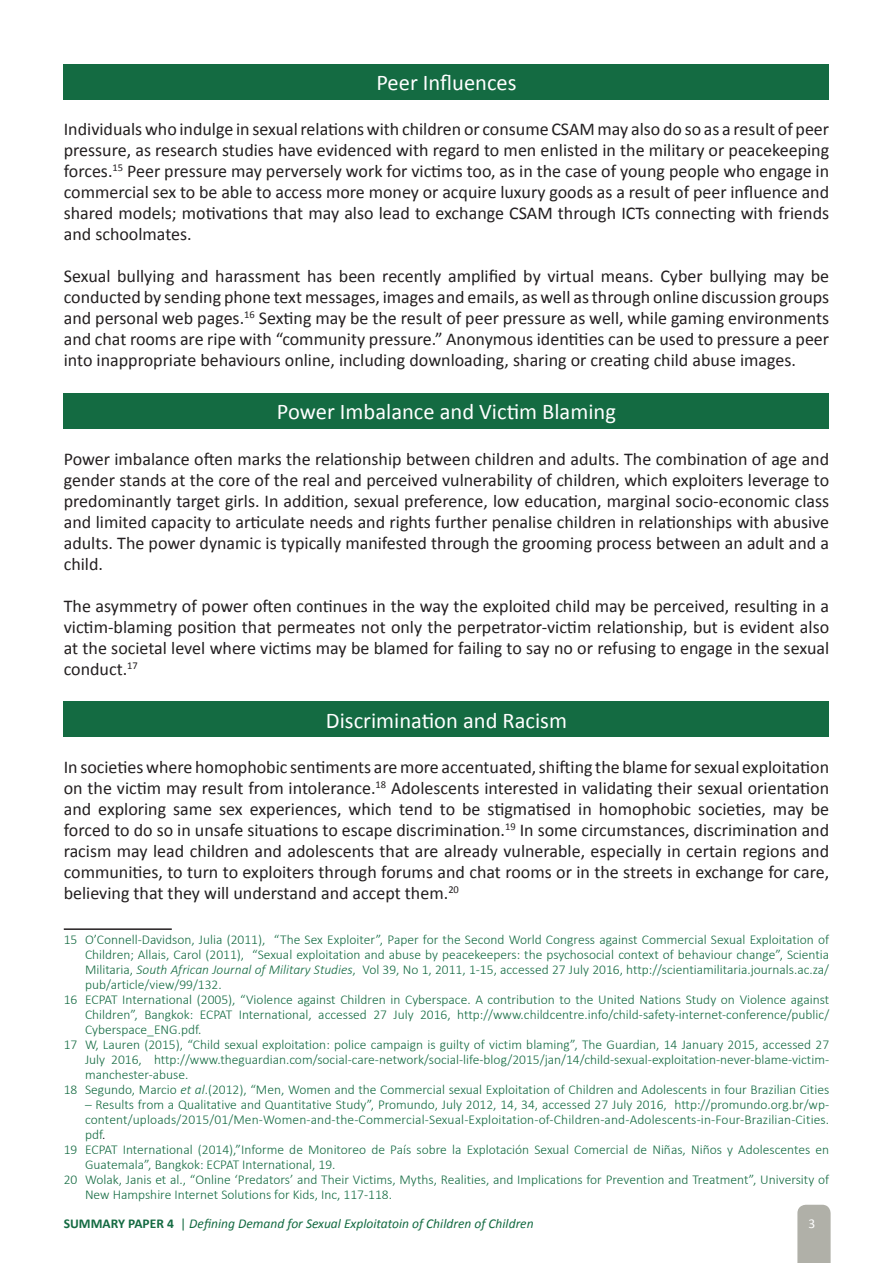
<style>
.page{position:relative;width:893px;height:1263px;background:#fff}
.page>*{position:absolute;margin:0;border:0;box-sizing:border-box;transform-origin:0 0}
.t1{font:22.5px "Calibri";color:#fff}
.t2{font:18px/21px "Calibri";color:#231f20;text-align:justify}
.footnote{font:300 13.5px/15px "Calibri";color:#146b42;text-align:justify}
.Footnote_Text_Texto{font:300 13.5px/15px "Calibri";color:#146b42;text-align:justify}
.t3{font:italic 13.5px "Calibri";color:#146b42}
.t4{font:13.5px "Calibri";color:#fff}
.s1{font-style:italic}
.s2{color:#00000a}
.s3{font-weight:700;font-style:normal}
.s4{font-style:normal}
</style>
<div class="page">
<svg style="left:797px;top:1205px;width:34px;height:58px"></svg>
<div style="left:64px;top:64px;width:765px;height:35px;background:#146b42"></div>
<div style="left:64px;top:393px;width:765px;height:36px;background:#146b42"></div>
<div style="left:64px;top:702px;width:765px;height:35px;background:#146b42"></div>
<hr style="left:64px;top:928px;width:108px;height:2px;background:#231f20">
<p class="t1" style="left:376px;top:68px;width:142px">Peer Influences</p>
<p class="t2" style="left:64px;top:119px;width:767px">Individuals who indulge in sexual relations with children or consume CSAM may also do so as a result of peer pressure, as research studies have evidenced with regard to men enlisted in the military or peacekeeping forces.<sup>15</sup> Peer pressure may perversely work for victims too, as in the case of young people who engage in commercial sex to be able to access more money or acquire luxury goods as a result of peer influence and shared models; motivations that may also lead to exchange CSAM through ICTs connecting with friends and schoolmates.</p>
<p class="t2" style="left:64px;top:266px;width:767px">Sexual bullying and harassment has been recently amplified by virtual means. Cyber bullying may be conducted by sending phone text messages, images and emails, as well as through online discussion groups and personal web pages.<sup>16</sup> Sexting may be the result of peer pressure as well, while gaming environments and chat rooms are ripe with “community pressure.” Anonymous identities can be used to pressure a peer into inappropriate behaviours online, including downloading, sharing or creating child abuse images.</p>
<p class="t1" style="left:277px;top:398px;width:340px">Power Imbalance and Victim Blaming</p>
<p class="t2" style="left:64px;top:448px;width:767px">Power imbalance often marks the relationship between children and adults. The combination of age and gender stands at the core of the real and perceived vulnerability of children, which exploiters leverage to predominantly target girls. In addition, sexual preference, low education, marginal socio-economic class and limited capacity to articulate needs and rights further penalise children in relationships with abusive adults. The power dynamic is typically manifested through the grooming process between an adult and a child.</p>
<p class="t2" style="left:64px;top:595px;width:767px">The asymmetry of power often continues in the way the exploited child may be perceived, resulting in a victim-blaming position that permeates not only the perpetrator-victim relationship, but is evident also at the societal level where victims may be blamed for failing to say no or refusing to engage in the sexual conduct.<sup>17</sup></p>
<p class="t1" style="left:326px;top:706px;width:243px">Discrimination and Racism</p>
<p class="t2" style="left:64px;top:757px;width:767px">In societies where homophobic sentiments are more accentuated, shifting the blame for sexual exploitation on the victim may result from intolerance.<sup>18</sup> Adolescents interested in validating their sexual orientation and exploring same sex experiences, which tend to be stigmatised in homophobic societies, may be forced to do so in unsafe situations to escape discrimination.<sup>19</sup> In some circumstances, discrimination and racism may lead children and adolescents that are already vulnerable, especially in certain regions and communities, to turn to exploiters through forums and chat rooms or in the streets in exchange for care, believing that they will understand and accept them.<sup>20</sup></p>
<p class="footnote" style="left:85px;top:932px;width:746px;text-indent:-21px">15 O’Connell-Davidson, Julia (2011), “The Sex Exploiter”, Paper for the Second World Congress against Commercial Sexual Exploitation of Children; Allais, Carol (2011), “Sexual exploitation and abuse by peacekeepers: the psychosocial context of behaviour change”, Scientia Militaria, <span class="s1">South African Journal of Military Studies</span>, Vol 39, No 1, 2011, 1-15, accessed 27 July 2016, http://scientiamilitaria.journals.ac.za/ pub/article/view/99/132.</p>
<p class="footnote" style="left:85px;top:992px;width:746px;text-indent:-21px">16 ECPAT International (2005), “Violence against Children in Cyberspace. A contribution to the United Nations Study on Violence against Children”, Bangkok: ECPAT International, accessed 27 July 2016, http://www.childcentre.info/child-safety-internet-conference/public/ Cyberspace_ENG.pdf.</p>
<p class="footnote" style="left:85px;top:1037px;width:746px;text-indent:-21px">17 W, Lauren (2015), “Child sexual exploitation: police campaign is guilty of victim blaming”, The Guardian, 14 January 2015, accessed 27<br>July 2016, http://www.theguardian.com/social-care-network/social-life-blog/2015/jan/14/child-sexual-exploitation-never-blame-victim&shy;manchester-abuse.</p>
<p class="Footnote_Text_Texto" style="left:64px;top:1082px;width:767px">18 Segundo, Marcio <span class="s1">et al</span>.(2012), “Men, Women and the Commercial sexual Exploitation of Children and Adolescents in four Brazilian Cities</p>
<p class="Footnote_Text_Texto" style="left:85px;top:1097px;width:746px">– Results from a Qualitative and Quantitative Study”, Promundo, July 2012, 14, 34, accessed 27 July 2016, http://promundo.org.br/wp&shy;content/uploads/2015/01/Men-Women-and-the-Commercial-Sexual-Exploitation-of-Children-and-Adolescents-in-Four-Brazilian-Cities. pdf<span class="s2">.</span></p>
<p class="footnote" style="left:85px;top:1142px;width:746px;text-indent:-21px">19 ECPAT International (2014),”Informe de Monitoreo de País sobre la Explotación Sexual Comercial de Niñas, Niños y Adolescentes en<br>Guatemala”, Bangkok: ECPAT International, 19.</p>
<p class="footnote" style="left:85px;top:1172px;width:746px;text-indent:-21px">20 Wolak, Janis et al., “Online ‘Predators’ and Their Victims, Myths, Realities, and Implications for Prevention and Treatment”, University of<br>New Hampshire Internet Solutions for Kids, Inc, 117-118.</p>
<p class="t3" style="left:64px;top:1214px;width:471px"><span class="s3">SUMMARY PAPER 4</span> <span class="s4">|</span> Defining Demand for Sexual Exploitatoin of Children of Children</p>
<p class="t4" style="left:808px;top:1215px;width:8px">3</p>
</div>
